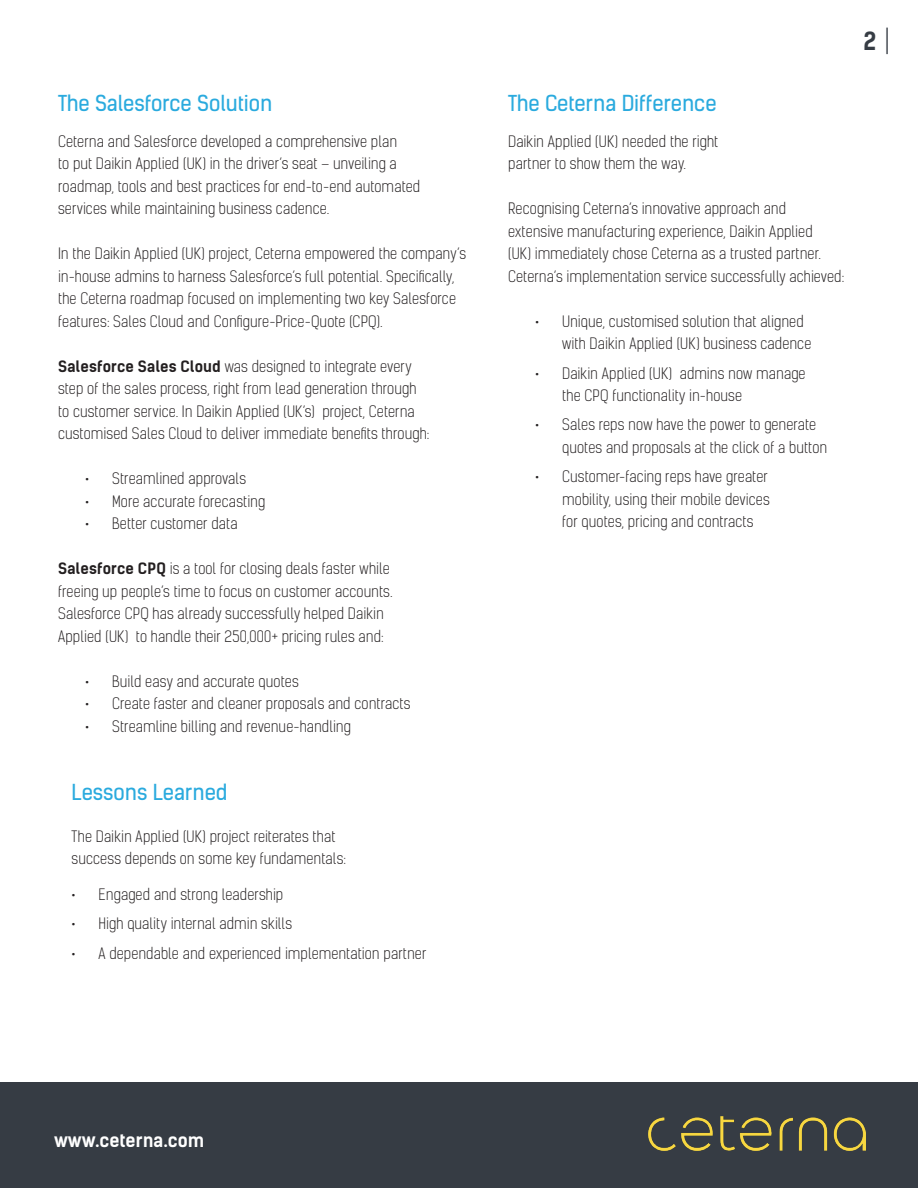
<style>
.page{position:relative;width:918px;height:1188px;background:#fff}
.page>*{position:absolute;margin:0;border:0;box-sizing:border-box;transform-origin:0 0}
.t1{font:24px "Kelson Sans Bold BG";color:#363c44}
.t2{font:21px "Kelson Sans";color:#2aaade}
.t3{font:18px "Kelson Sans Bold RU";color:#fff}
.t4{font:300 15px/22.5px "Kelson Sans";letter-spacing:.005em;color:#231f20}
.s1{font-weight:700}
.s2{font-family:"Kelson Sans Light BG";font-size:30px}
</style>
<div class="page">
<div style="left:0;top:1082px;width:918px;height:106px;background:#363c44"></div>
<img style="left:649px;top:1117px;width:216px;height:34px">
<p class="t2" style="left:58px;top:91px;width:216px">The Salesforce Solution</p>
<p class="t2" style="left:508px;top:91px;width:210px">The Ceterna Difference</p>
<p class="t4" style="left:508px;top:130px;width:212px">Daikin Applied (UK) needed the right partner to show them the way.</p>
<p class="t4" style="left:508px;top:198px;width:337px">Recognising Ceterna’s innovative approach and extensive manufacturing experience, Daikin Applied<br>(UK) immediately chose Ceterna as a trusted partner.<br>Ceterna’s implementation service successfully achieved:</p>
<p class="t4" style="left:562px;top:310px;width:251px;text-indent:-27px">• Unique, customised solution that aligned with Daikin Applied (UK) business cadence</p>
<p class="t4" style="left:562px;top:362px;width:245px;text-indent:-27px">• Daikin Applied (UK) admins now manage the CPQ functionality in-house</p>
<p class="t4" style="left:562px;top:414px;width:267px;text-indent:-27px">• Sales reps now have the power to generate quotes and proposals at the click of a button</p>
<p class="t4" style="left:562px;top:466px;width:209px;text-align:justify;text-indent:-27px">• Customer-facing reps have greater mobility, using their mobile devices for quotes, pricing and contracts</p>
<p class="t4" style="left:58px;top:130px;width:364px">Ceterna and Salesforce developed a comprehensive plan<br>to put Daikin Applied (UK) in the driver’s seat – unveiling a roadmap, tools and best practices for end-to-end automated services while maintaining business cadence.</p>
<p class="t4" style="left:58px;top:243px;width:409px">In the Daikin Applied (UK) project, Ceterna empowered the company’s in-house admins to harness Salesforce’s full potential. Specifically, the Ceterna roadmap focused on implementing two key Salesforce features: Sales Cloud and Configure-Price-Quote (CPQ).</p>
<p class="t4" style="left:58px;top:355px;width:373px"><span class="s1">Salesforce Sales Cloud</span> was designed to integrate every step of the sales process, right from lead generation through to customer service. In Daikin Applied (UK’s) project, Ceterna customised Sales Cloud to deliver immediate benefits through:</p>
<p class="t4" style="left:85px;top:468px;width:162px">• Streamlined approvals</p>
<p class="t4" style="left:85px;top:490px;width:182px">• More accurate forecasting</p>
<p class="t4" style="left:85px;top:513px;width:154px">• Better customer data</p>
<p class="t4" style="left:58px;top:558px;width:336px"><span class="s1">Salesforce CPQ</span> is a tool for closing deals faster while freeing up people’s time to focus on customer accounts.<br>Salesforce CPQ has already successfully helped Daikin Applied (UK) to handle their 250,000+ pricing rules and:</p>
<p class="t4" style="left:85px;top:670px;width:215px">• Build easy and accurate quotes</p>
<p class="t4" style="left:85px;top:693px;width:327px">• Create faster and cleaner proposals and contracts</p>
<p class="t4" style="left:85px;top:715px;width:267px">• Streamline billing and revenue-handling</p>
<p class="t2" style="left:72px;top:779px;width:158px">Lessons Learned</p>
<p class="t4" style="left:72px;top:825px;width:276px">The Daikin Applied (UK) project reiterates that success depends on some key fundamentals:</p>
<p class="t4" style="left:72px;top:884px;width:213px">• Engaged and strong leadership</p>
<p class="t4" style="left:72px;top:913px;width:222px">• High quality internal admin skills</p>
<p class="t4" style="left:72px;top:942px;width:356px">• A dependable and experienced implementation partner</p>
<p class="t1" style="left:863px;top:26px;width:29px">2 <span class="s2">|</span></p>
<p class="t3" style="left:54px;top:1130px;width:152px">www.ceterna.com</p>
</div>
